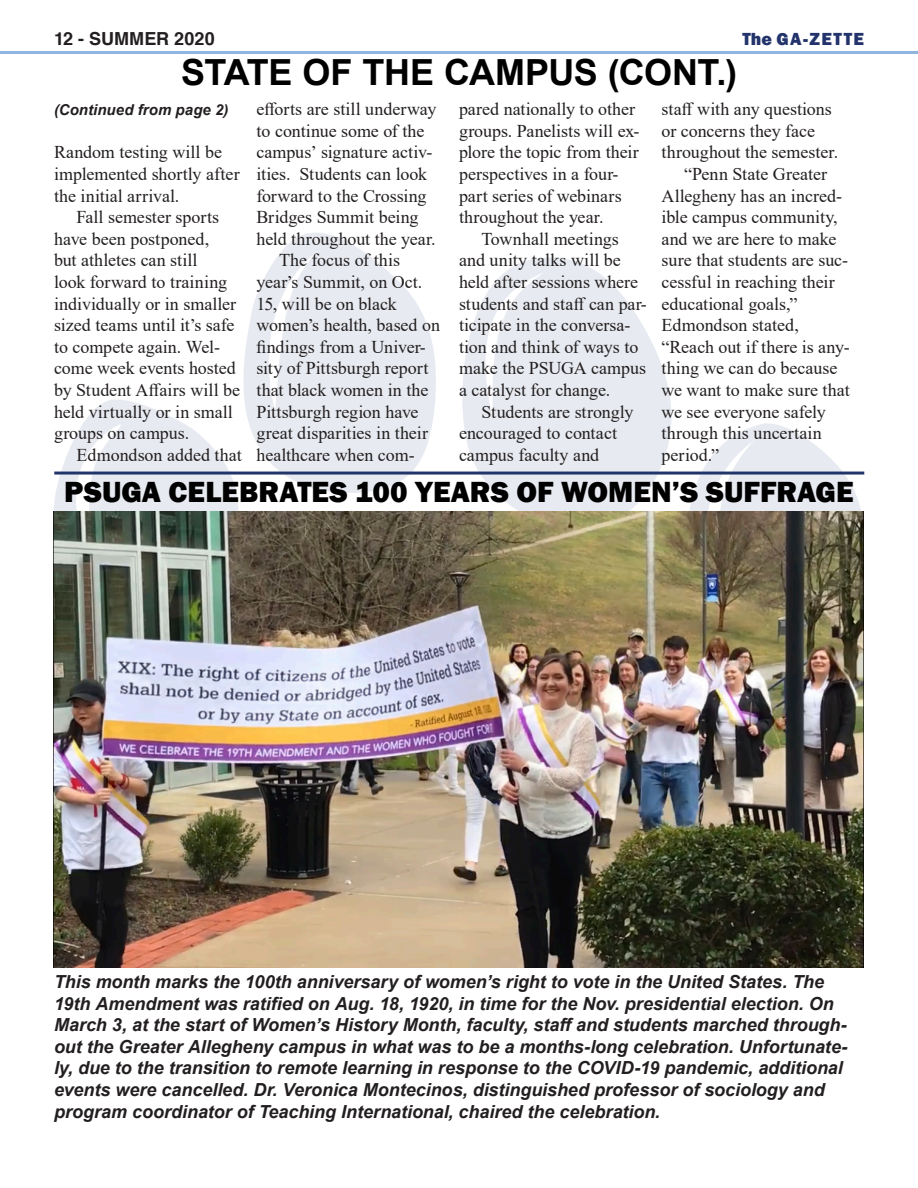
<style>
.page{position:relative;width:918px;height:1188px;background:#fff}
.page>*{position:absolute;margin:0;border:0;box-sizing:border-box;transform-origin:0 0}
.t1{font:700 36px "Arial";letter-spacing:-.015em;color:#000}
.t2{font:800 30px "Franklin Gothic";color:#000}
.t3{font:18px/21.6px "Times New Roman";color:#231f20}
.t4{font:italic 700 18px/21.6px "Arial";letter-spacing:-.005em;color:#231f20}
.t5{font:700 18px "Helvetica";letter-spacing:.005em;color:#231f20}
.t6{font:800 18px "Franklin Gothic";letter-spacing:.07em;color:#22346b}
.t7{font:italic 700 15px "Arial";letter-spacing:.005em;color:#231f20}
</style>
<div class="page">
<hr style="left:0;top:51px;width:918px;height:3px;background:#90b6df">
<svg style="left:682px;top:423px;width:182px;height:89px;fill:#e7eaf0"></svg>
<svg style="left:454px;top:258px;width:228px;height:254px;fill:#e7eaf0"></svg>
<svg style="left:239px;top:233px;width:200px;height:260px;fill:#e7eaf0"></svg>
<svg style="left:54px;top:399px;width:185px;height:113px;fill:#e7eaf0"></svg>
<img style="left:54px;top:512px;width:810px;height:455px">
<hr style="left:54px;top:472px;width:810px;height:3px;background:#21356b">
<p class="t5" style="left:54px;top:24px;width:162px">12 - SUMMER 2020</p>
<p class="t6" style="left:742px;top:27px;width:123px">The GA-ZETTE</p>
<p class="t1" style="left:181px;top:47px;width:557px">STATE OF THE CAMPUS (CONT.)</p>
<p class="t7" style="left:54px;top:100px;width:176px">(Continued from page 2)</p>
<p class="t3" style="left:54px;top:141px;width:187px">Random testing will be implemented shortly after the initial arrival.</p>
<p class="t3" style="left:54px;top:206px;width:188px;text-indent:22px">Fall semester sports have been postponed,<br>but athletes can still<br>look forward to training individually or in smaller sized teams until it’s safe to compete again. Wel&shy;come week events hosted by Student Affairs will be held virtually or in small groups on campus.</p>
<p class="t3" style="left:76px;top:443px;width:167px">Edmondson added that</p>
<p class="t3" style="left:256px;top:98px;width:182px">efforts are still underway to continue some of the campus’ signature activ&shy;ities. Students can look forward to the Crossing<br>Bridges Summit being held throughout the year.</p>
<p class="t3" style="left:256px;top:249px;width:185px;text-indent:22px">The focus of this year’s Summit, on Oct.<br>15, will be on black women’s health, based on findings from a Univer&shy;sity of Pittsburgh report that black women in the<br>Pittsburgh region have great disparities in their healthcare when com-</p>
<p class="t3" style="left:459px;top:98px;width:182px">pared nationally to other groups. Panelists will ex&shy;plore the topic from their perspectives in a four&shy;part series of webinars throughout the year.</p>
<p class="t3" style="left:459px;top:227px;width:189px;text-indent:22px">Townhall meetings and unity talks will be held after sessions where students and staff can par&shy;ticipate in the conversa&shy;tion and think of ways to make the PSUGA campus a catalyst for change.</p>
<p class="t3" style="left:459px;top:400px;width:176px;text-indent:22px">Students are strongly encouraged to contact campus faculty and</p>
<p class="t3" style="left:662px;top:98px;width:178px">staff with any questions or concerns they face throughout the semester.</p>
<p class="t3" style="left:662px;top:163px;width:188px;text-indent:22px">“Penn State Greater<br>Allegheny has an incred&shy;ible campus community, and we are here to make sure that students are suc&shy;cessful in reaching their educational goals,”</p>
<p class="t3" style="left:662px;top:314px;width:190px">Edmondson stated, “Reach out if there is any&shy;thing we can do because we want to make sure that we see everyone safely through this uncertain period.”</p>
<p class="t2" style="left:64px;top:472px;width:791px">PSUGA CELEBRATES 100 YEARS OF WOMEN’S SUFFRAGE</p>
<p class="t4" style="left:54px;top:971px;width:795px">This month marks the 100th anniversary of women’s right to vote in the United States. The 19th Amendment was ratified on Aug. 18, 1920, in time for the Nov. presidential election. On March 3, at the start of Women’s History Month, faculty, staff and students marched through&shy;out the Greater Allegheny campus in what was to be a months-long celebration. Unfortunate&shy;ly, due to the transition to remote learning in response to the COVID-19 pandemic, additional events were cancelled. Dr. Veronica Montecinos, distinguished professor of sociology and program coordinator of Teaching International, chaired the celebration.</p>
</div>
